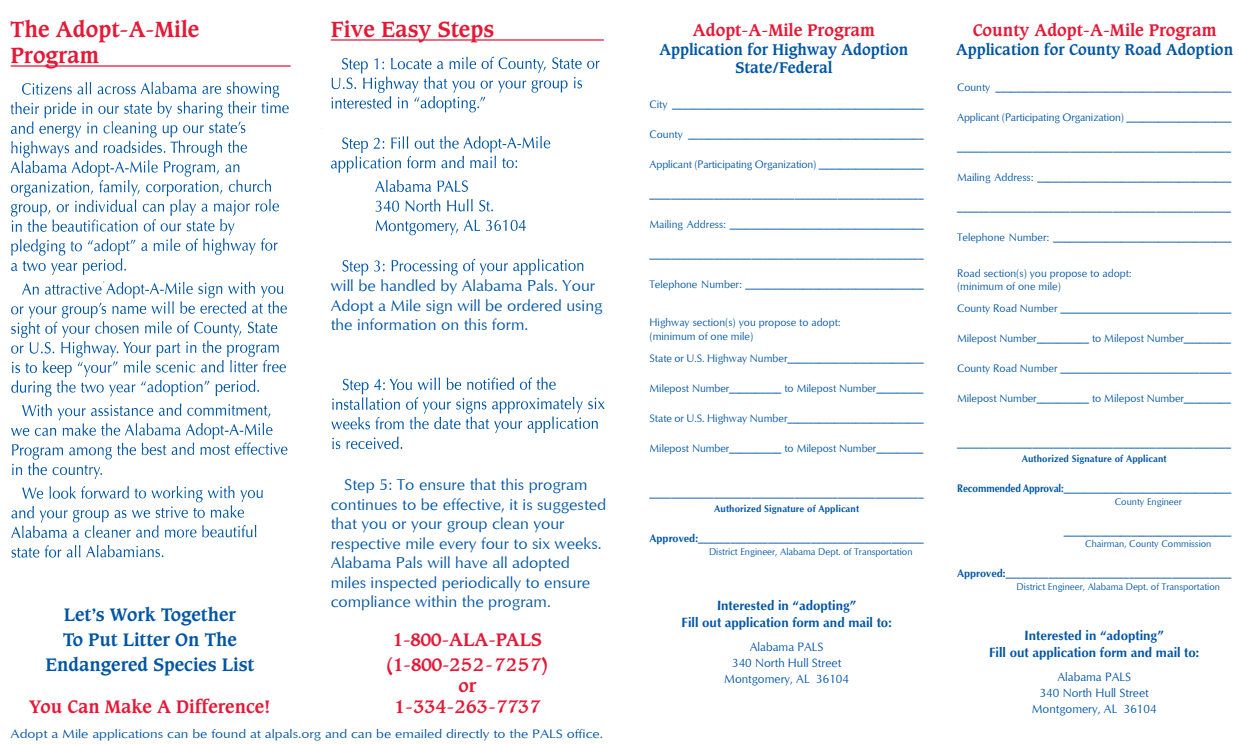
<style>
.page{position:relative;width:1239px;height:744px;background:#fff}
.page>*{position:absolute;margin:0;border:0;box-sizing:border-box;transform-origin:0 0}
.t1{font:700 21.25px "Caxton";color:#e51836}
.t2{font:700 17.5px/25px "Caxton";color:#0155a5;text-align:center}
.t3{font:700 17.5px/25px "Caxton";color:#e51836;text-align:center}
.t4{font:700 17.5px/21px "Caxton";letter-spacing:.04em;color:#e51836;text-align:center}
.t5{font:16.25px/19.5px "Optimum";color:#0155a5}
.t6{font:700 16.25px "Caxton";color:#e51836}
.t7{font:700 15px/18.8px "Caxton";color:#0155a5;text-align:center}
.t8{font:700 13.75px/17.5px "Optimum";color:#0155a5;text-align:center;scale:.95 1}
.t9{font:12.62px "Optimum";color:#0155a5;scale:1.1 1}
.t10{font:12.5px/16.2px "Optimum";color:#0155a5;text-align:center;scale:.95 1}
.t11{font:11.25px/12.5px "Optimum";color:#0155a5;scale:.95 1}
.t12{font:10px "Optimum";color:#0155a5;scale:.95 1}
.t13{font:700 10px "Optimum";letter-spacing:.01em;color:#0155a5;scale:.95 1}
.s1{font-weight:700}
</style>
<div class="page">
<img style="left:10px;top:56px;width:595px;height:502px">
<hr style="left:331px;top:39px;width:273px;height:2px;background:#e51836">
<hr style="left:11px;top:65px;width:280px;height:2px;background:#e51836">
<div style="left:331px;top:276px;width:298px;height:92px;background:#fff"></div>
<div style="left:331px;top:475px;width:277px;height:153px;background:#fff"></div>
<h1 class="t1" style="left:11px;top:17px;width:190px">The Adopt-A-Mile</h1>
<h1 class="t1" style="left:331px;top:16px;width:165px">Five Easy Steps</h1>
<h1 class="t1" style="left:11px;top:42px;width:90px">Program</h1>
<h2 class="t2" style="left:46px;top:602px;width:210px">Let’s Work Together<br>To Put Litter On The<br>Endangered Species List</h2>
<h2 class="t3" style="left:29px;top:694px;width:243px">You Can Make A Difference!</h2>
<h3 class="t5" style="left:331px;top:275px;width:273px">will be handled by Alabama Pals. Your<br>Adopt a Mile sign will be ordered using the information on this form.</h3>
<p class="t5" style="left:331px;top:474px;width:277px;text-indent:14px">Step 5: To ensure that this program continues to be effective, it is suggested that you or your group clean your respective mile every four to six weeks.<br>Alabama Pals will have all adopted miles inspected periodically to ensure compliance within the program.</p>
<h2 class="t3" style="left:385px;top:627px;width:166px">1-800-ALA-PALS (1-800-252-7257)</h2>
<h2 class="t4" style="left:394px;top:675px;width:147px">or<br>1-334-263-7737</h2>
<p class="t9" style="left:11px;top:726px;width:540px">Adopt a Mile applications can be found at alpals.org and can be emailed directly to the PALS office.</p>
<h3 class="t6" style="left:693px;top:20px;width:184px">Adopt-A-Mile Program</h3>
<h3 class="t7" style="left:659px;top:40px;width:251px">Application for Highway Adoption<br>State/Federal</h3>
<p class="t11" style="left:649px;top:98px;width:290px">City ________________________________________________</p>
<p class="t11" style="left:649px;top:128px;width:290px">County _____________________________________________</p>
<p class="t11" style="left:649px;top:158px;width:290px">Applicant (Participating Organization) ____________________</p>
<p class="t11" style="left:649px;top:188px;width:290px">___________________________________________________</p>
<p class="t11" style="left:649px;top:218px;width:290px">Mailing Address: _____________________________________</p>
<p class="t11" style="left:649px;top:248px;width:290px">___________________________________________________</p>
<p class="t11" style="left:649px;top:278px;width:290px">Telephone Number: __________________________________</p>
<p class="t11" style="left:649px;top:315px;width:203px;line-height:13.8px">Highway section(s) you propose to adopt: (minimum of one mile)</p>
<p class="t11" style="left:649px;top:352px;width:290px">State or U.S. Highway Number__________________________</p>
<p class="t11" style="left:649px;top:382px;width:290px">Milepost Number__________ to Milepost Number_________</p>
<p class="t11" style="left:649px;top:412px;width:290px">State or U.S. Highway Number__________________________</p>
<p class="t11" style="left:649px;top:442px;width:290px">Milepost Number__________ to Milepost Number_________</p>
<p class="t11" style="left:649px;top:487px;width:290px">___________________________________________________</p>
<p class="t13" style="left:714px;top:503px;width:154px">Authorized Signature of Applicant</p>
<p class="t11" style="left:649px;top:532px;width:290px"><span class="s1">Approved:</span>__________________________________________</p>
<p class="t12" style="left:709px;top:545px;width:216px">District Engineer, Alabama Dept. of Transportation</p>
<p class="t8" style="left:681px;top:596px;width:223px">Interested in “adopting”<br>Fill out application form and mail to:</p>
<p class="t10" style="left:724px;top:638px;width:133px">Alabama PALS<br>340 North Hull Street<br>Montgomery, AL 36104</p>
<h3 class="t6" style="left:972px;top:20px;width:245px">County Adopt-A-Mile Program</h3>
<h3 class="t7" style="left:956px;top:40px;width:279px">Application for County Road Adoption</h3>
<p class="t11" style="left:957px;top:80px;width:290px">County _____________________________________________</p>
<p class="t11" style="left:957px;top:110px;width:290px">Applicant (Participating Organization) ____________________</p>
<p class="t11" style="left:957px;top:140px;width:290px">___________________________________________________</p>
<p class="t11" style="left:957px;top:170px;width:290px">Mailing Address: _____________________________________</p>
<p class="t11" style="left:957px;top:200px;width:290px">___________________________________________________</p>
<p class="t11" style="left:957px;top:230px;width:290px">Telephone Number: __________________________________</p>
<p class="t11" style="left:957px;top:267px;width:185px">Road section(s) you propose to adopt: (minimum of one mile)</p>
<p class="t11" style="left:957px;top:302px;width:290px">County Road Number ________________________________</p>
<p class="t11" style="left:957px;top:332px;width:290px">Milepost Number__________ to Milepost Number_________</p>
<p class="t11" style="left:957px;top:362px;width:290px">County Road Number ________________________________</p>
<p class="t11" style="left:957px;top:392px;width:290px">Milepost Number__________ to Milepost Number_________</p>
<p class="t11" style="left:957px;top:437px;width:290px">___________________________________________________</p>
<p class="t13" style="left:1022px;top:453px;width:154px">Authorized Signature of Applicant</p>
<p class="t11" style="left:957px;top:482px;width:290px"><span class="s1">Recommended Approval:</span>________________________________</p>
<p class="t12" style="left:1115px;top:495px;width:72px">County Engineer</p>
<p class="t11" style="left:1063px;top:524px;width:178px">________________________________</p>
<p class="t12" style="left:1085px;top:537px;width:134px">Chairman, County Commission</p>
<p class="t11" style="left:957px;top:567px;width:290px"><span class="s1">Approved:</span>__________________________________________</p>
<p class="t12" style="left:1016px;top:580px;width:216px">District Engineer, Alabama Dept. of Transportation</p>
<p class="t8" style="left:989px;top:626px;width:223px">Interested in “adopting”<br>Fill out application form and mail to:</p>
<p class="t10" style="left:1032px;top:668px;width:133px">Alabama PALS<br>340 North Hull Street<br>Montgomery, AL 36104</p>
</div>
